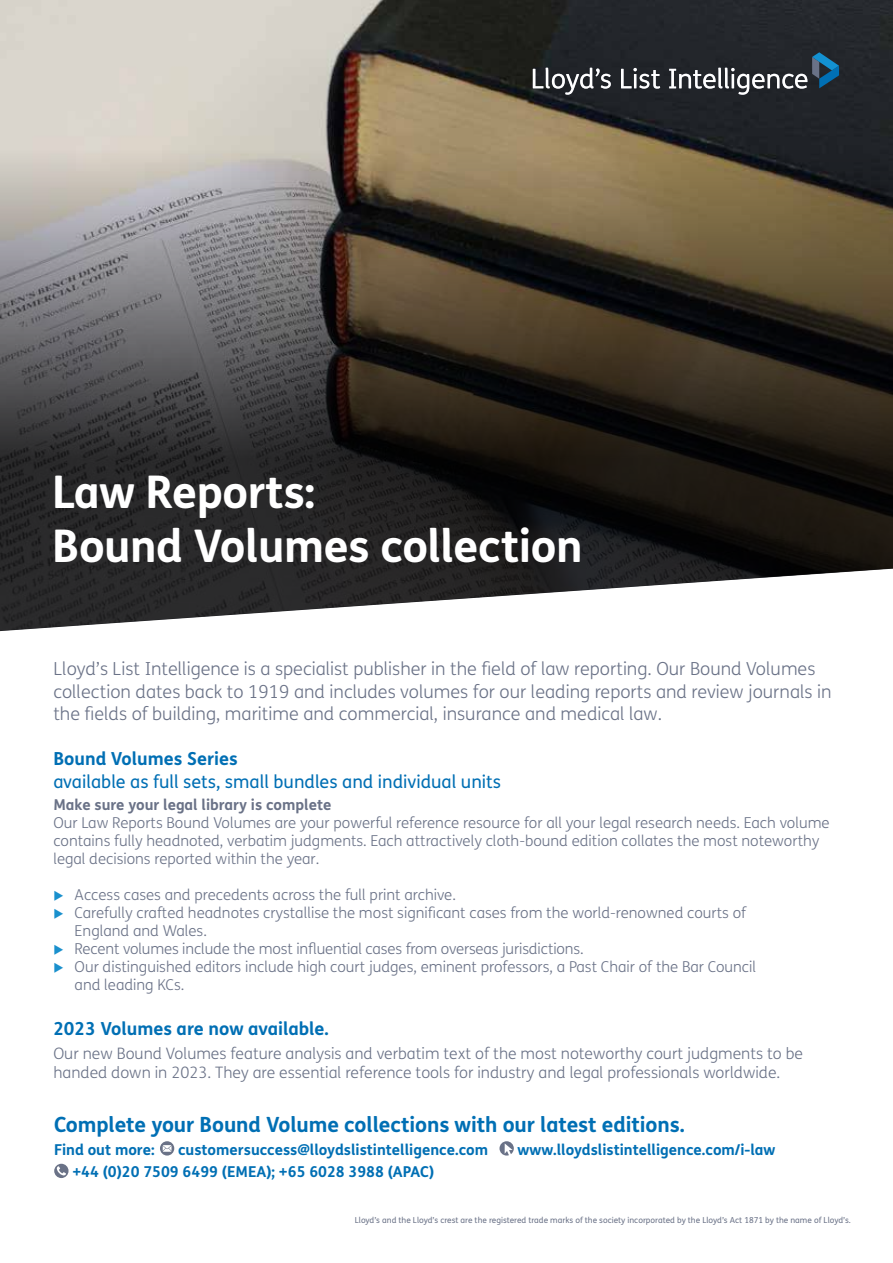
<style>
.page{position:relative;width:893px;height:1263px;background:#fff}
.page>*{position:absolute;margin:0;border:0;box-sizing:border-box;transform-origin:0 0}
.t1{font:700 45px/54px "FS Me";letter-spacing:-.01em;color:#fff}
.t2{font:700 21px "FS Me";letter-spacing:-.005em;color:#006fb4}
.t3{font:300 18px/22.5px "FS Me";color:#6a7287}
.t4{font:18px "FS Me";color:#006fb4}
.t5{font:700 18px "FS Me";color:#006fb4}
.t6{font:300 15.75px/19.5px "FS Me";color:#6a7287}
.t7{font:300 15px/18px "FS Me";color:#6a7287}
.t8{font:700 15px "FS Me";color:#006fb4}
.t9{font:700 15px "FS Me";color:#6a7287}
.t10{font:12px "FS Me";color:#535b5d}
.t11{font:8.25px "FS Me";color:#6a7287}
.s1{color:#1a90cd}
</style>
<div class="page">
<svg style="left:0;top:0;width:893px;height:631px;background:#5a564f"></svg>
<svg style="left:533px;top:68px;width:78px;height:27px"></svg>
<svg style="left:621px;top:68px;width:39px;height:21px"></svg>
<svg style="left:669px;top:52px;width:170px;height:43px;background:#3f474f"></svg>
<svg style="left:160px;top:1141px;width:14px;height:14px"></svg>
<svg style="left:499px;top:1141px;width:15px;height:14px"></svg>
<svg style="left:54px;top:1164px;width:15px;height:14px"></svg>
<h1 class="t1" style="left:52px;top:462px;width:532px">Law Reports:<br>Bound Volumes collection</h1>
<p class="t3" style="left:53px;top:657px;width:780px">Lloyd’s List Intelligence is a specialist publisher in the field of law reporting. Our Bound Volumes collection dates back to 1919 and includes volumes for our leading reports and review journals in the fields of building, maritime and commercial, insurance and medical law.</p>
<p class="t5" style="left:53px;top:745px;width:186px">Bound Volumes Series</p>
<p class="t4" style="left:53px;top:769px;width:449px">available as full sets, small bundles and individual units</p>
<p class="t9" style="left:53px;top:793px;width:280px">Make sure your legal library is complete</p>
<p class="t7" style="left:53px;top:813px;width:778px">Our Law Reports Bound Volumes are your powerful reference resource for all your legal research needs. Each volume contains fully headnoted, verbatim judgments. Each attractively cloth-bound edition collates the most noteworthy legal decisions reported within the year.</p>
<p class="t7" style="left:53px;top:885px;width:404px"><span class="s1">◆</span> Access cases and precedents across the full print archive.</p>
<p class="t7" style="left:75px;top:903px;width:673px;text-indent:-21px"><span class="s1">◆</span> Carefully crafted headnotes crystallise the most significant cases from the world-renowned courts of<br>England and Wales.</p>
<p class="t7" style="left:53px;top:939px;width:532px"><span class="s1">◆</span> Recent volumes include the most influential cases from overseas jurisdictions.</p>
<p class="t7" style="left:75px;top:957px;width:683px;text-indent:-21px"><span class="s1">◆</span> Our distinguished editors include high court judges, eminent professors, a Past Chair of the Bar Council and leading KCs.</p>
<p class="t5" style="left:53px;top:1015px;width:277px">2023 Volumes are now available.</p>
<p class="t6" style="left:53px;top:1043px;width:751px">Our new Bound Volumes feature analysis and verbatim text of the most noteworthy court judgments to be handed down in 2023. They are essential reference tools for industry and legal professionals worldwide.</p>
<h2 class="t2" style="left:54px;top:1108px;width:632px">Complete your Bound Volume collections with our latest editions.</h2>
<p class="t8" style="left:54px;top:1137px;width:102px">Find out more:</p>
<p class="t8" style="left:178px;top:1137px;width:311px">customersuccess@lloydslistintelligence.com</p>
<p class="t8" style="left:518px;top:1137px;width:259px">www.lloydslistintelligence.com/i-law</p>
<p class="t8" style="left:72px;top:1160px;width:363px">+44 (0)20 7509 6499 (EMEA); +65 6028 3988 (APAC)</p>
<p class="t10" style="left:828px;top:1205px;width:15px">43</p>
<p class="t11" style="left:355px;top:1214px;width:498px">Lloyd’s and the Lloyd’s crest are the registered trade marks of the society incorporated by the Lloyd’s Act 1871 by the name of Lloyd’s.</p>
</div>
